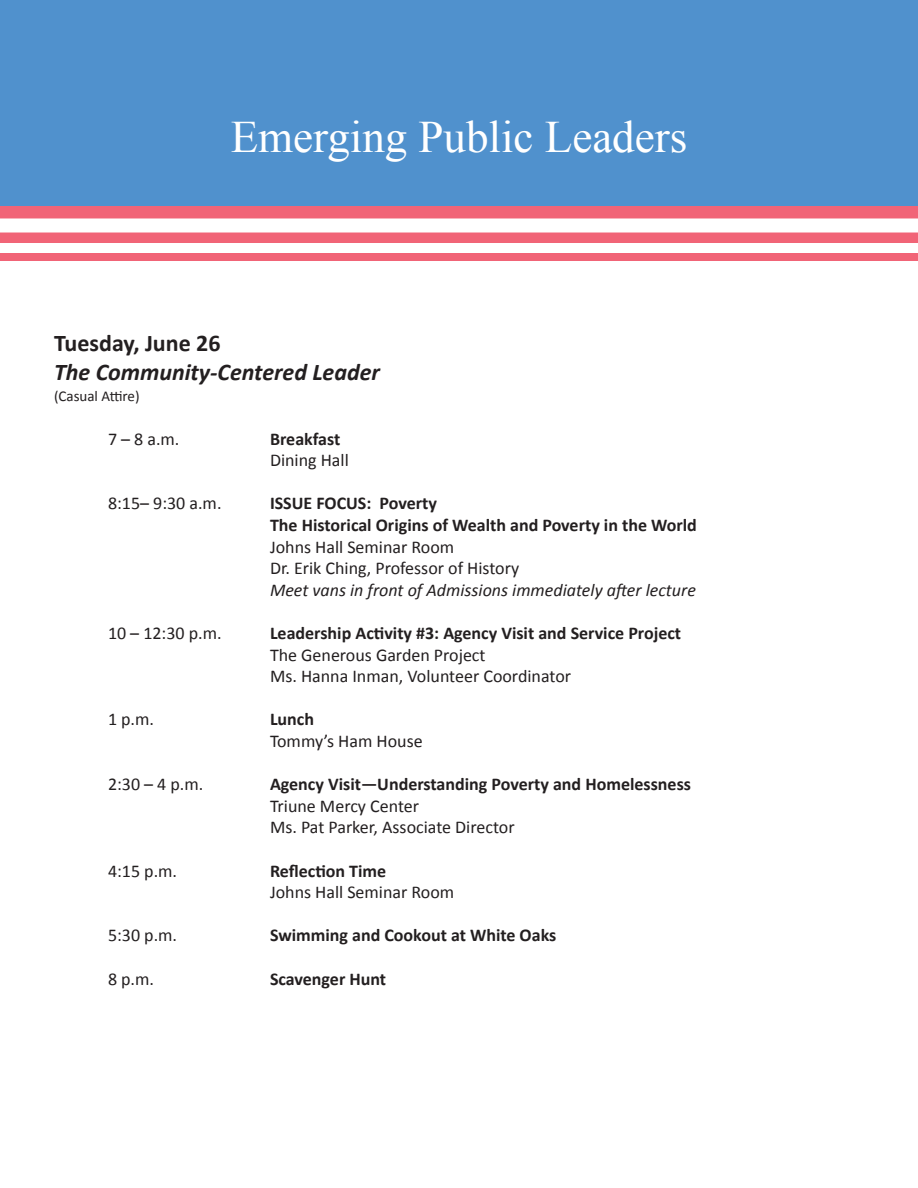
<style>
.page{position:relative;width:918px;height:1188px;background:#fff}
.page>*{position:absolute;margin:0;border:0;box-sizing:border-box;transform-origin:0 0}
.t1{font:45px "Times New Roman";color:#fff}
.t2{font:italic 700 24px "Calibri";color:#231f20}
.t3{font:700 24px "Calibri";color:#231f20}
.t4{font:18px "Calibri";color:#231f20}
.t5{font:700 18px "Calibri";color:#231f20}
.t6{font:italic 18px "Calibri";color:#231f20}
.t7{font:15px "Calibri";color:#231f20}
</style>
<div class="page">
<div style="left:0;top:0;width:918px;height:205px;background:#5091cd"></div>
<img style="left:0;top:207px;width:918px;height:36px">
<div style="left:0;top:254px;width:918px;height:7px;background:#f16477"></div>
<p class="t1" style="left:231px;top:107px;width:458px">Emerging Public Leaders</p>
<p class="t3" style="left:54px;top:328px;width:168px">Tuesday, June 26</p>
<p class="t2" style="left:54px;top:357px;width:327px">The Community-Centered Leader</p>
<p class="t7" style="left:54px;top:387px;width:87px">(Casual Attire)</p>
<p class="t4" style="left:108px;top:427px;width:73px">7 – 8 a.m.</p>
<p class="t5" style="left:270px;top:427px;width:72px">Breakfast</p>
<p class="t4" style="left:270px;top:449px;width:80px">Dining Hall</p>
<p class="t4" style="left:108px;top:492px;width:115px">8:15– 9:30 a.m.</p>
<p class="t5" style="left:270px;top:492px;width:169px">ISSUE FOCUS: Poverty</p>
<p class="t5" style="left:270px;top:514px;width:428px">The Historical Origins of Wealth and Poverty in the World</p>
<p class="t4" style="left:270px;top:535px;width:186px">Johns Hall Seminar Room</p>
<p class="t4" style="left:270px;top:557px;width:251px">Dr. Erik Ching, Professor of History</p>
<p class="t6" style="left:270px;top:578px;width:427px">Meet vans in front of Admissions immediately after lecture</p>
<p class="t4" style="left:108px;top:622px;width:115px">10 – 12:30 p.m.</p>
<p class="t5" style="left:270px;top:622px;width:413px">Leadership Activity #3: Agency Visit and Service Project</p>
<p class="t4" style="left:270px;top:643px;width:217px">The Generous Garden Project</p>
<p class="t4" style="left:270px;top:665px;width:303px">Ms. Hanna Inman, Volunteer Coordinator</p>
<p class="t4" style="left:108px;top:708px;width:48px">1 p.m.</p>
<p class="t5" style="left:270px;top:708px;width:46px">Lunch</p>
<p class="t4" style="left:270px;top:730px;width:154px">Tommy’s Ham House</p>
<p class="t4" style="left:108px;top:773px;width:97px">2:30 – 4 p.m.</p>
<p class="t5" style="left:270px;top:773px;width:423px">Agency Visit—Understanding Poverty and Homelessness</p>
<p class="t4" style="left:270px;top:794px;width:151px">Triune Mercy Center</p>
<p class="t4" style="left:270px;top:816px;width:246px">Ms. Pat Parker, Associate Director</p>
<p class="t4" style="left:108px;top:859px;width:71px">4:15 p.m.</p>
<p class="t5" style="left:270px;top:859px;width:118px">Reflection Time</p>
<p class="t4" style="left:270px;top:881px;width:186px">Johns Hall Seminar Room</p>
<p class="t4" style="left:108px;top:924px;width:71px">5:30 p.m.</p>
<p class="t5" style="left:270px;top:924px;width:288px">Swimming and Cookout at White Oaks</p>
<p class="t4" style="left:108px;top:967px;width:48px">8 p.m.</p>
<p class="t5" style="left:270px;top:967px;width:118px">Scavenger Hunt</p>
</div>
